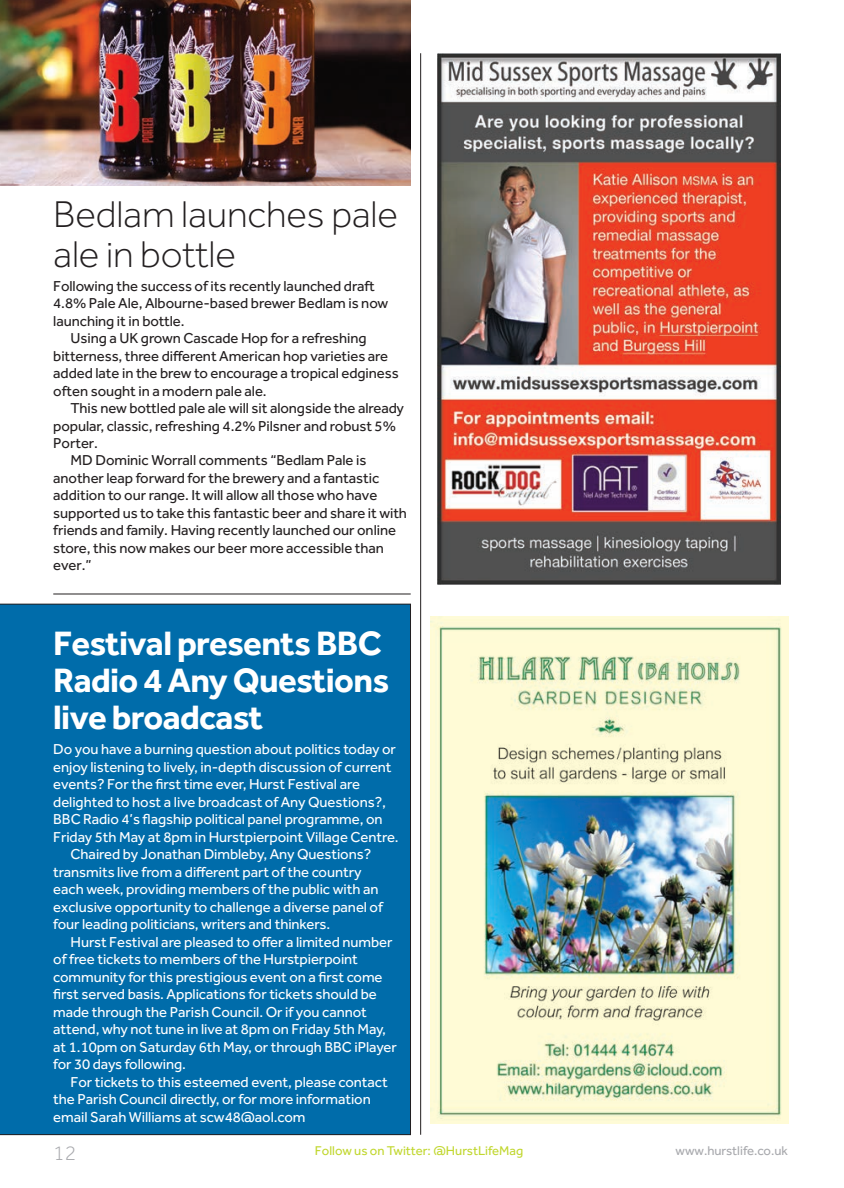
<style>
.page{position:relative;width:844px;height:1188px;background:#fff}
.page>*{position:absolute;margin:0;border:0;box-sizing:border-box;transform-origin:0 0}
.t1{font:300 38.5px/40.2px "Effra";letter-spacing:-.005em;color:#231f20}
.t2{font:700 35px/36.8px "Effra";letter-spacing:-.02em;color:#fff}
.t3{font:300 21px "Effra";color:#a8a9ad}
.t4{font:14.88px "Effra";letter-spacing:-.005em;color:#fff}
.t5{font:14.88px/17.5px "Effra";letter-spacing:-.005em;color:#231f20}
.t6{font:13.12px "Effra";color:#c1d72f}
.t7{font:13.12px "Effra";color:#a8a9ad}
</style>
<div class="page">
<div style="left:0;top:604px;width:410px;height:531px;background:#006caa"></div>
<img style="left:430px;top:617px;width:357px;height:507px">
<img style="left:437px;top:53px;width:343px;height:531px">
<hr style="left:420px;top:53px;width:1px;height:1082px;background:#231f20">
<hr style="left:53px;top:594px;width:357px;height:1px;background:#231f20">
<img style="left:0;top:0;width:410px;height:186px">
<h1 class="t1" style="left:53px;top:193px;width:346px">Bedlam launches pale ale in bottle</h1>
<p class="t5" style="left:53px;top:277px;width:336px">Following the success of its recently launched draft<br>4.8% Pale Ale, Albourne-based brewer Bedlam is now launching it in bottle.</p>
<p class="t5" style="left:53px;top:329px;width:347px;text-indent:17px">Using a UK grown Cascade Hop for a refreshing bitterness, three different American hop varieties are added late in the brew to encourage a tropical edginess often sought in a modern pale ale.</p>
<p class="t5" style="left:71px;top:399px;width:335px">This new bottled pale ale will sit alongside the already</p>
<p class="t5" style="left:53px;top:417px;width:344px">popular, classic, refreshing 4.2% Pilsner and robust 5%</p>
<p class="t5" style="left:53px;top:434px;width:46px">Porter.</p>
<p class="t5" style="left:71px;top:452px;width:297px">MD Dominic Worrall comments “Bedlam Pale is</p>
<p class="t5" style="left:53px;top:469px;width:327px">another leap forward for the brewery and a fantastic</p>
<p class="t5" style="left:53px;top:487px;width:325px">addition to our range. It will allow all those who have</p>
<p class="t5" style="left:53px;top:504px;width:355px">supported us to take this fantastic beer and share it with</p>
<p class="t5" style="left:53px;top:522px;width:344px">friends and family. Having recently launched our online</p>
<p class="t5" style="left:53px;top:539px;width:332px">store, this now makes our beer more accessible than</p>
<p class="t5" style="left:53px;top:556px;width:40px">ever.”</p>
<h2 class="t2" style="left:53px;top:624px;width:337px">Festival presents BBC<br>Radio 4 Any Questions live broadcast</h2>
<p class="t4" style="left:53px;top:741px;width:344px">Do you have a burning question about politics today or</p>
<p class="t4" style="left:53px;top:758px;width:340px">enjoy listening to lively, in-depth discussion of current</p>
<p class="t4" style="left:53px;top:776px;width:308px">events? For the first time ever, Hurst Festival are</p>
<p class="t4" style="left:53px;top:793px;width:334px">delighted to host a live broadcast of Any Questions?,</p>
<p class="t4" style="left:53px;top:811px;width:331px">BBC Radio 4’s flagship political panel programme, on</p>
<p class="t4" style="left:53px;top:828px;width:347px">Friday 5th May at 8pm in Hurstpierpoint Village Centre.</p>
<p class="t4" style="left:71px;top:846px;width:302px">Chaired by Jonathan Dimbleby, Any Questions?</p>
<p class="t4" style="left:53px;top:863px;width:309px">transmits live from a different part of the country</p>
<p class="t4" style="left:53px;top:881px;width:326px">each week, providing members of the public with an</p>
<p class="t4" style="left:53px;top:898px;width:331px">exclusive opportunity to challenge a diverse panel of</p>
<p class="t4" style="left:53px;top:916px;width:278px">four leading politicians, writers and thinkers.</p>
<p class="t4" style="left:71px;top:933px;width:323px">Hurst Festival are pleased to offer a limited number</p>
<p class="t4" style="left:53px;top:951px;width:306px">of free tickets to members of the Hurstpierpoint</p>
<p class="t4" style="left:53px;top:968px;width:331px">community for this prestigious event on a first come</p>
<p class="t4" style="left:53px;top:986px;width:325px">first served basis. Applications for tickets should be</p>
<p class="t4" style="left:53px;top:1003px;width:315px">made through the Parish Council. Or if you cannot</p>
<p class="t4" style="left:53px;top:1021px;width:334px">attend, why not tune in live at 8pm on Friday 5th May,</p>
<p class="t4" style="left:53px;top:1038px;width:345px">at 1.10pm on Saturday 6th May, or through BBC iPlayer</p>
<p class="t4" style="left:53px;top:1055px;width:134px">for 30 days following.</p>
<p class="t4" style="left:71px;top:1073px;width:319px">For tickets to this esteemed event, please contact</p>
<p class="t4" style="left:53px;top:1090px;width:319px">the Parish Council directly, or for more information</p>
<p class="t4" style="left:53px;top:1108px;width:254px">email Sarah Williams at scw48@aol.com</p>
<h3 class="t3" style="left:53px;top:1141px;width:24px">12</h3>
<p class="t6" style="left:315px;top:1143px;width:210px">Follow us on Twitter: @HurstLifeMag</p>
<p class="t7" style="left:675px;top:1143px;width:114px">www.hurstlife.co.uk</p>
</div>
